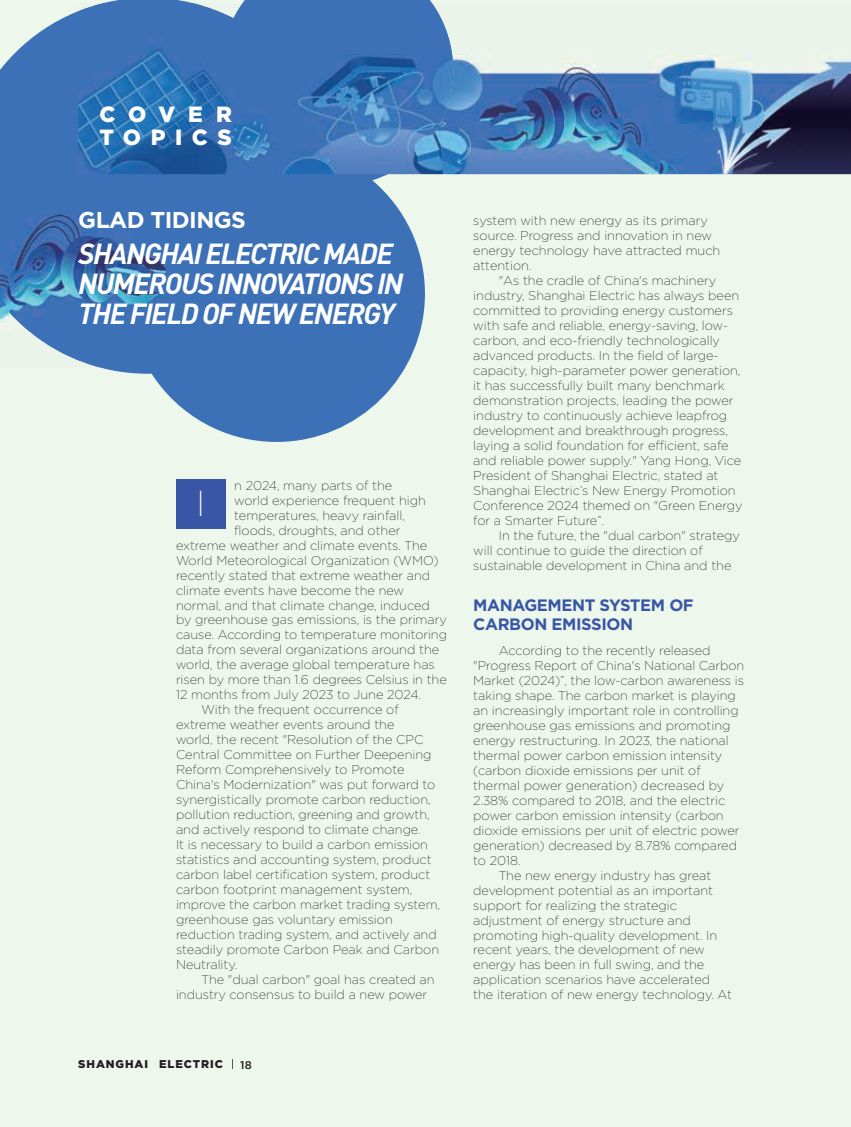
<style>
.page{position:relative;width:851px;height:1127px;background:#fff}
.page>*{position:absolute;margin:0;border:0;box-sizing:border-box;transform-origin:0 0}
.t1{font:200 36px "Gotham";color:#fff}
.t2{font:italic 700 28.65px/30px "DIN";letter-spacing:-.05em;color:#fff}
.t3{font:700 22.95px "Gotham";letter-spacing:-.025em;color:#fff}
.t4{font:900 22.05px/23.5px "Gotham";letter-spacing:.435em;color:#fff}
.t5{font:700 16.5px/19.5px "Gotham";letter-spacing:-.025em;color:#3856a5}
.t6{font:200 12.75px/15px "Gotham";color:#231f20}
.t7{font:900 11.25px "Gotham";letter-spacing:.08em;color:#231f20}
.t8{font:500 11.25px "Gotham";color:#231f20}
</style>
<div class="page">
<div style="left:0;top:0;width:850px;height:1127px;background:#edf7ec"></div>
<svg style="left:0;top:0;width:453px;height:442px;fill:#3c71b8"></svg>
<img style="left:0;top:214px;width:166px;height:153px">
<img style="left:453px;top:54px;width:397px;height:120px">
<img style="left:78px;top:3px;width:375px;height:171px">
<div style="left:176px;top:479px;width:50px;height:49px;background:#3856a5"></div>
<h3 class="t4" style="left:99px;top:102px;width:134px">COVER<br>TOPICS</h3>
<h3 class="t3" style="left:78px;top:204px;width:169px">GLAD TIDINGS</h3>
<p class="t6" style="left:473px;top:213px;width:248px">system with new energy as its primary source. Progress and innovation in new energy technology have attracted much attention.</p>
<p class="t6" style="left:473px;top:273px;width:271px;text-indent:26px">"As the cradle of China's machinery industry, Shanghai Electric has always been committed to providing energy customers with safe and reliable, energy-saving, low&shy;carbon, and eco-friendly technologically advanced products. In the field of large&shy;capacity, high-parameter power generation, it has successfully built many benchmark demonstration projects, leading the power industry to continuously achieve leapfrog development and breakthrough progress, laying a solid foundation for efficient, safe and reliable power supply." Yang Hong, Vice President of Shanghai Electric, stated at Shanghai Electric’s New Energy Promotion Conference 2024 themed on "Green Energy for a Smarter Future”.</p>
<p class="t6" style="left:473px;top:528px;width:268px;text-indent:26px">In the future, the "dual carbon" strategy will continue to guide the direction of sustainable development in China and the</p>
<h2 class="t2" style="left:78px;top:238px;width:326px">SHANGHAI ELECTRIC MADE<br>NUMEROUS INNOVATIONS IN<br>THE FIELD OF NEW ENERGY</h2>
<p class="t6" style="left:234px;top:477px;width:159px">n 2024, many parts of the</p>
<p class="t6" style="left:234px;top:492px;width:193px">world experience frequent high</p>
<p class="t6" style="left:234px;top:507px;width:172px">temperatures, heavy rainfall,</p>
<p class="t6" style="left:234px;top:522px;width:168px">floods, droughts, and other</p>
<p class="t6" style="left:176px;top:537px;width:253px">extreme weather and climate events. The</p>
<p class="t6" style="left:176px;top:552px;width:264px">World Meteorological Organization (WMO)</p>
<p class="t6" style="left:176px;top:567px;width:255px">recently stated that extreme weather and</p>
<p class="t6" style="left:176px;top:582px;width:229px">climate events have become the new</p>
<p class="t6" style="left:176px;top:597px;width:255px">normal, and that climate change, induced</p>
<p class="t6" style="left:176px;top:612px;width:272px">by greenhouse gas emissions, is the primary</p>
<p class="t6" style="left:176px;top:627px;width:272px">cause. According to temperature monitoring</p>
<p class="t6" style="left:176px;top:642px;width:265px">data from several organizations around the</p>
<p class="t6" style="left:176px;top:657px;width:260px">world, the average global temperature has</p>
<p class="t6" style="left:176px;top:672px;width:272px">risen by more than 1.6 degrees Celsius in the</p>
<p class="t6" style="left:176px;top:687px;width:246px">12 months from July 2023 to June 2024.</p>
<p class="t6" style="left:201px;top:702px;width:199px">With the frequent occurrence of</p>
<p class="t6" style="left:176px;top:717px;width:220px">extreme weather events around the</p>
<p class="t6" style="left:176px;top:732px;width:249px">world, the recent "Resolution of the CPC</p>
<p class="t6" style="left:176px;top:747px;width:257px">Central Committee on Further Deepening</p>
<p class="t6" style="left:176px;top:762px;width:230px">Reform Comprehensively to Promote</p>
<p class="t6" style="left:176px;top:777px;width:261px">China's Modernization" was put forward to</p>
<p class="t6" style="left:176px;top:792px;width:256px">synergistically promote carbon reduction,</p>
<p class="t6" style="left:176px;top:807px;width:255px">pollution reduction, greening and growth,</p>
<p class="t6" style="left:176px;top:822px;width:246px">and actively respond to climate change.</p>
<p class="t6" style="left:176px;top:837px;width:253px">It is necessary to build a carbon emission</p>
<p class="t6" style="left:176px;top:852px;width:257px">statistics and accounting system, product</p>
<p class="t6" style="left:176px;top:867px;width:256px">carbon label certification system, product</p>
<p class="t6" style="left:176px;top:882px;width:238px">carbon footprint management system,</p>
<p class="t6" style="left:176px;top:897px;width:265px">improve the carbon market trading system,</p>
<p class="t6" style="left:176px;top:912px;width:218px">greenhouse gas voluntary emission</p>
<p class="t6" style="left:176px;top:927px;width:262px">reduction trading system, and actively and</p>
<p class="t6" style="left:176px;top:942px;width:264px">steadily promote Carbon Peak and Carbon</p>
<p class="t6" style="left:176px;top:957px;width:63px">Neutrality.</p>
<p class="t6" style="left:201px;top:972px;width:234px">The "dual carbon" goal has created an</p>
<p class="t6" style="left:176px;top:987px;width:253px">industry consensus to build a new power</p>
<h1 class="t1" style="left:196px;top:484px;width:11px">I</h1>
<p class="t5" style="left:473px;top:595px;width:222px">MANAGEMENT SYSTEM OF<br>CARBON EMISSION</p>
<p class="t6" style="left:498px;top:642px;width:213px">According to the recently released</p>
<p class="t6" style="left:473px;top:657px;width:272px">"Progress Report of China's National Carbon</p>
<p class="t6" style="left:473px;top:672px;width:272px">Market (2024)”, the low-carbon awareness is</p>
<p class="t6" style="left:473px;top:687px;width:264px">taking shape. The carbon market is playing</p>
<p class="t6" style="left:473px;top:702px;width:267px">an increasingly important role in controlling</p>
<p class="t6" style="left:473px;top:717px;width:259px">greenhouse gas emissions and promoting</p>
<p class="t6" style="left:473px;top:732px;width:257px">energy restructuring. In 2023, the national</p>
<p class="t6" style="left:473px;top:747px;width:250px">thermal power carbon emission intensity</p>
<p class="t6" style="left:473px;top:762px;width:229px">(carbon dioxide emissions per unit of</p>
<p class="t6" style="left:473px;top:777px;width:252px">thermal power generation) decreased by</p>
<p class="t6" style="left:473px;top:792px;width:253px">2.38% compared to 2018, and the electric</p>
<p class="t6" style="left:473px;top:807px;width:252px">power carbon emission intensity (carbon</p>
<p class="t6" style="left:473px;top:822px;width:267px">dioxide emissions per unit of electric power</p>
<p class="t6" style="left:473px;top:837px;width:265px">generation) decreased by 8.78% compared</p>
<p class="t6" style="left:473px;top:852px;width:49px">to 2018.</p>
<p class="t6" style="left:498px;top:867px;width:214px">The new energy industry has great</p>
<p class="t6" style="left:473px;top:882px;width:241px">development potential as an important</p>
<p class="t6" style="left:473px;top:897px;width:205px">support for realizing the strategic</p>
<p class="t6" style="left:473px;top:912px;width:219px">adjustment of energy structure and</p>
<p class="t6" style="left:473px;top:927px;width:245px">promoting high-quality development. In</p>
<p class="t6" style="left:473px;top:942px;width:233px">recent years, the development of new</p>
<p class="t6" style="left:473px;top:957px;width:232px">energy has been in full swing, and the</p>
<p class="t6" style="left:473px;top:972px;width:238px">application scenarios have accelerated</p>
<p class="t6" style="left:473px;top:987px;width:260px">the iteration of new energy technology. At</p>
<p class="t7" style="left:78px;top:1057px;width:146px">SHANGHAI ELECTRIC</p>
<p class="t8" style="left:240px;top:1057px;width:13px">18</p>
</div>
